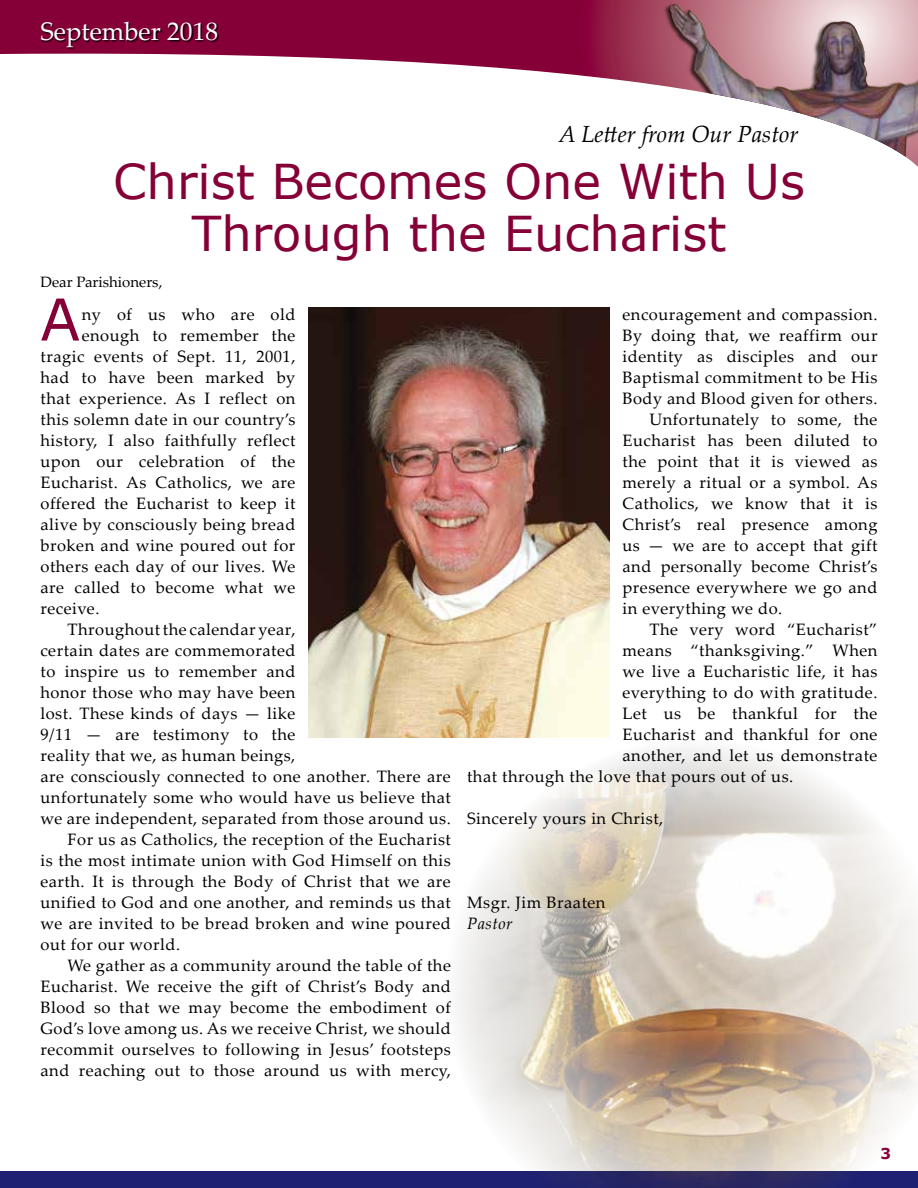
<style>
.page{position:relative;width:918px;height:1188px;background:#fff}
.page>*{position:absolute;margin:0;border:0;box-sizing:border-box;transform-origin:0 0}
.t1{font:57.75px "Verdana";color:#860038}
.t2{font:48px/52.5px "Verdana";color:#860038;text-align:center}
.t3{font:25.5px "Palatino Linotype";color:#fff}
.t4{font:italic 23.4px "Palatino Linotype";color:#000}
.t5{font:16.5px "Palatino Linotype";letter-spacing:.03em;color:#000}
.t6{font:italic 16.5px "Palatino Linotype";letter-spacing:.03em;color:#000}
.t7{font:15px "Palatino Linotype";color:#000}
.t8{font:700 15px "Verdana";color:#860038}
</style>
<div class="page">
<div style="left:0;top:1172px;width:918px;height:16px;background:#1e2171"></div>
<svg style="left:0;top:0;width:663px;height:86px"></svg>
<div style="left:663px;top:0;width:255px;height:167px;background:#000;opacity:.75"></div>
<img style="left:669px;top:4px;width:41px;height:87px">
<img style="left:446px;top:749px;width:472px;height:439px">
<div style="left:41px;top:22px;width:178px;height:26px;background:#000;opacity:.85"></div>
<img style="left:309px;top:307px;width:300px;height:431px">
<h3 class="t3" style="left:40px;top:13px;width:179px">September 2018</h3>
<h3 class="t4" style="left:559px;top:118px;width:241px">A Letter from Our Pastor</h3>
<h2 class="t2" style="left:113px;top:155px;width:693px">Christ Becomes One With Us<br>Through the Eucharist</h2>
<p class="t7" style="left:40px;top:271px;width:123px">Dear Parishioners,</p>
<h1 class="t1" style="left:40px;top:280px;width:41px">A</h1>
<p class="t5" style="left:82px;top:302px;width:215px">ny of us who are old</p>
<p class="t5" style="left:82px;top:323px;width:215px">enough to remember the</p>
<p class="t5" style="left:41px;top:344px;width:257px">tragic events of Sept. 11, 2001,</p>
<p class="t5" style="left:41px;top:365px;width:257px">had to have been marked by</p>
<p class="t5" style="left:41px;top:386px;width:256px">that experience. As I reflect on</p>
<p class="t5" style="left:41px;top:407px;width:256px">this solemn date in our country’s</p>
<p class="t5" style="left:41px;top:428px;width:256px">history, I also faithfully reflect</p>
<p class="t5" style="left:41px;top:449px;width:256px">upon our celebration of the</p>
<p class="t5" style="left:41px;top:470px;width:257px">Eucharist. As Catholics, we are</p>
<p class="t5" style="left:41px;top:491px;width:256px">offered the Eucharist to keep it</p>
<p class="t5" style="left:41px;top:512px;width:256px">alive by consciously being bread</p>
<p class="t5" style="left:41px;top:533px;width:256px">broken and wine poured out for</p>
<p class="t5" style="left:41px;top:554px;width:256px">others each day of our lives. We</p>
<p class="t5" style="left:41px;top:575px;width:256px">are called to become what we</p>
<p class="t5" style="left:41px;top:596px;width:60px">receive.</p>
<p class="t5" style="left:67px;top:617px;width:229px">Throughout the calendar year,</p>
<p class="t5" style="left:41px;top:638px;width:257px">certain dates are commemorated</p>
<p class="t5" style="left:41px;top:659px;width:256px">to inspire us to remember and</p>
<p class="t5" style="left:41px;top:680px;width:257px">honor those who may have been</p>
<p class="t5" style="left:41px;top:701px;width:256px">lost. These kinds of days — like</p>
<p class="t5" style="left:41px;top:722px;width:256px">9/11 — are testimony to the</p>
<p class="t5" style="left:41px;top:743px;width:256px">reality that we, as human beings,</p>
<p class="t5" style="left:41px;top:764px;width:412px">are consciously connected to one another. There are</p>
<p class="t5" style="left:41px;top:785px;width:412px">unfortunately some who would have us believe that</p>
<p class="t5" style="left:41px;top:806px;width:412px">we are independent, separated from those around us.</p>
<p class="t5" style="left:67px;top:827px;width:385px">For us as Catholics, the reception of the Eucharist</p>
<p class="t5" style="left:41px;top:848px;width:412px">is the most intimate union with God Himself on this</p>
<p class="t5" style="left:41px;top:869px;width:412px">earth. It is through the Body of Christ that we are</p>
<p class="t5" style="left:41px;top:890px;width:412px">unified to God and one another, and reminds us that</p>
<p class="t5" style="left:41px;top:911px;width:412px">we are invited to be bread broken and wine poured</p>
<p class="t5" style="left:41px;top:932px;width:141px">out for our world.</p>
<p class="t5" style="left:67px;top:953px;width:385px">We gather as a community around the table of the</p>
<p class="t5" style="left:41px;top:974px;width:412px">Eucharist. We receive the gift of Christ’s Body and</p>
<p class="t5" style="left:41px;top:995px;width:412px">Blood so that we may become the embodiment of</p>
<p class="t5" style="left:41px;top:1016px;width:412px">God’s love among us. As we receive Christ, we should</p>
<p class="t5" style="left:41px;top:1037px;width:412px">recommit ourselves to following in Jesus’ footsteps</p>
<p class="t5" style="left:41px;top:1058px;width:412px">and reaching out to those around us with mercy,</p>
<p class="t5" style="left:623px;top:302px;width:256px">encouragement and compassion.</p>
<p class="t5" style="left:623px;top:323px;width:256px">By doing that, we reaffirm our</p>
<p class="t5" style="left:623px;top:344px;width:257px">identity as disciples and our</p>
<p class="t5" style="left:623px;top:365px;width:257px">Baptismal commitment to be His</p>
<p class="t5" style="left:623px;top:386px;width:256px">Body and Blood given for others.</p>
<p class="t5" style="left:650px;top:407px;width:229px">Unfortunately to some, the</p>
<p class="t5" style="left:623px;top:428px;width:257px">Eucharist has been diluted to</p>
<p class="t5" style="left:623px;top:449px;width:256px">the point that it is viewed as</p>
<p class="t5" style="left:623px;top:470px;width:256px">merely a ritual or a symbol. As</p>
<p class="t5" style="left:623px;top:491px;width:256px">Catholics, we know that it is</p>
<p class="t5" style="left:623px;top:512px;width:257px">Christ’s real presence among</p>
<p class="t5" style="left:623px;top:533px;width:256px">us — we are to accept that gift</p>
<p class="t5" style="left:623px;top:554px;width:256px">and personally become Christ’s</p>
<p class="t5" style="left:623px;top:575px;width:256px">presence everywhere we go and</p>
<p class="t5" style="left:623px;top:596px;width:161px">in everything we do.</p>
<p class="t5" style="left:650px;top:617px;width:230px">The very word “Eucharist”</p>
<p class="t5" style="left:623px;top:638px;width:256px">means “thanksgiving.” When</p>
<p class="t5" style="left:623px;top:659px;width:257px">we live a Eucharistic life, it has</p>
<p class="t5" style="left:623px;top:680px;width:256px">everything to do with gratitude.</p>
<p class="t5" style="left:623px;top:701px;width:256px">Let us be thankful for the</p>
<p class="t5" style="left:623px;top:722px;width:256px">Eucharist and thankful for one</p>
<p class="t5" style="left:623px;top:743px;width:256px">another, and let us demonstrate</p>
<p class="t5" style="left:467px;top:764px;width:328px">that through the love that pours out of us.</p>
<p class="t5" style="left:467px;top:806px;width:198px">Sincerely yours in Christ,</p>
<p class="t5" style="left:467px;top:890px;width:140px">Msgr. Jim Braaten</p>
<p class="t6" style="left:467px;top:911px;width:47px">Pastor</p>
<p class="t8" style="left:880px;top:1143px;width:12px">3</p>
</div>
